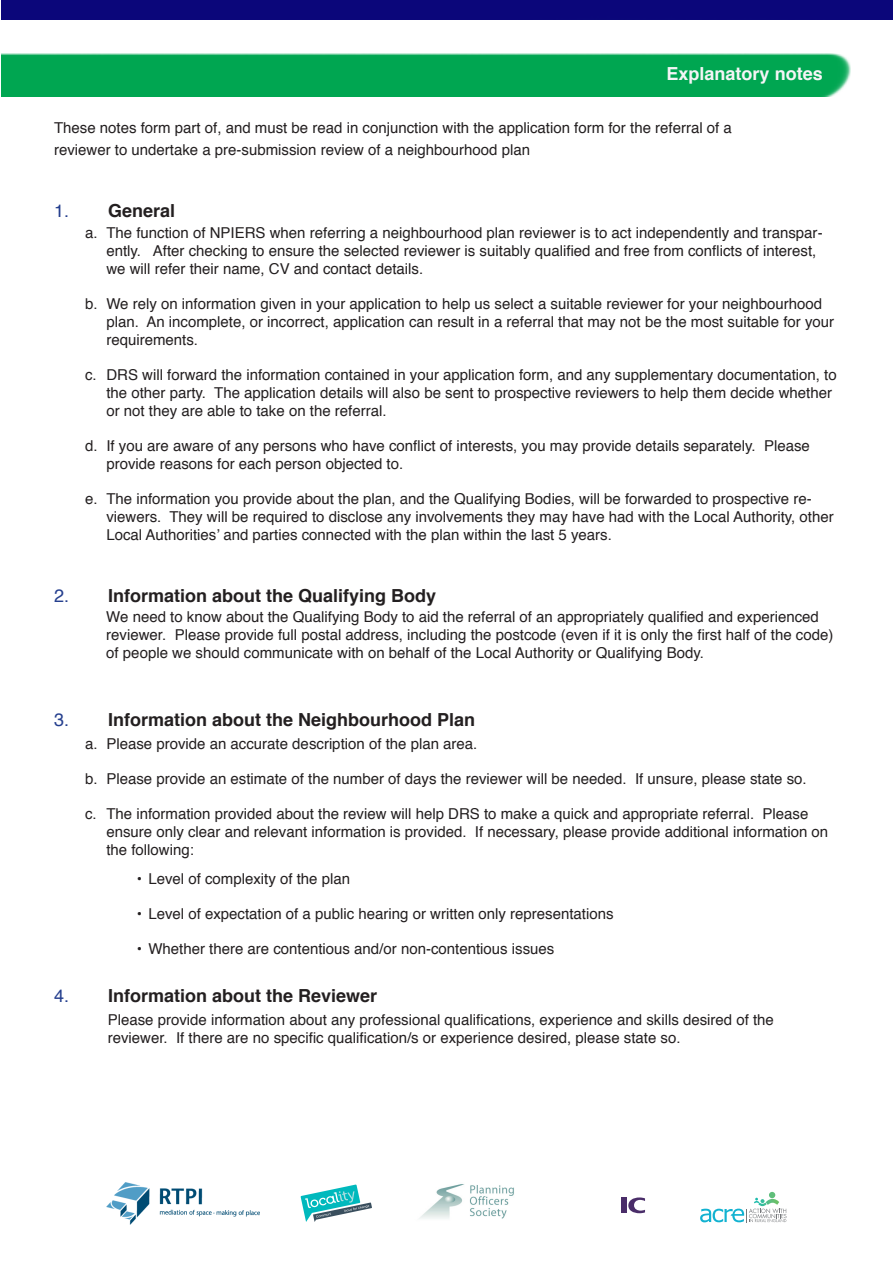
<style>
.page{position:relative;width:893px;height:1263px;background:#fff}
.page>*{position:absolute;margin:0;border:0;box-sizing:border-box;transform-origin:0 0}
.t1{font:700 18px "Helvetica";color:#231f20}
.t2{font:700 18px "Helvetica";color:#f5f5f6}
.t3{font:15px/18px "Helvetica";color:#231f20}
.s1{font-weight:400;color:#253f8e}
</style>
<div class="page">
<div style="left:2px;top:53px;width:848px;height:44px;background:#00a651"></div>
<div style="left:2px;top:0;width:891px;height:20px;background:#0b067a"></div>
<img style="left:106px;top:1183px;width:154px;height:41px">
<svg style="left:700px;top:1192px;width:86px;height:30px"></svg>
<svg style="left:301px;top:1184px;width:71px;height:38px"></svg>
<svg style="left:628px;top:1197px;width:17px;height:16px"></svg>
<div style="left:621px;top:1198px;width:6px;height:15px;background:#4a2d69"></div>
<img style="left:419px;top:1184px;width:95px;height:35px">
<p class="t2" style="left:667px;top:59px;width:158px">Explanatory notes</p>
<p class="t3" style="left:54px;top:119px;width:679px">These notes form part of, and must be read in conjunction with the application form for the referral of a</p>
<p class="t3" style="left:54px;top:141px;width:478px">reviewer to undertake a pre-submission review of a neighbourhood plan</p>
<p class="t1" style="left:54px;top:196px;width:123px"><span class="s1">1.</span> General</p>
<p class="t3" style="left:106px;top:224px;width:718px;text-indent:-21px">a. The function of NPIERS when referring a neighbourhood plan reviewer is to act independently and transpar&shy;ently. After checking to ensure the selected reviewer is suitably qualified and free from conflicts of interest, we will refer their name, CV and contact details.</p>
<p class="t3" style="left:106px;top:295px;width:729px;text-indent:-21px">b. We rely on information given in your application to help us select a suitable reviewer for your neighbourhood plan. An incomplete, or incorrect, application can result in a referral that may not be the most suitable for your requirements.</p>
<p class="t3" style="left:106px;top:366px;width:732px;text-indent:-21px">c. DRS will forward the information contained in your application form, and any supplementary documentation, to the other party. The application details will also be sent to prospective reviewers to help them decide whether or not they are able to take on the referral.</p>
<p class="t3" style="left:106px;top:437px;width:705px;text-indent:-21px">d. If you are aware of any persons who have conflict of interests, you may provide details separately. Please provide reasons for each person objected to.</p>
<p class="t3" style="left:106px;top:490px;width:729px;text-indent:-21px">e. The information you provide about the plan, and the Qualifying Bodies, will be forwarded to prospective re&shy;viewers. They will be required to disclose any involvements they may have had with the Local Authority, other<br>Local Authorities’ and parties connected with the plan within the last 5 years.</p>
<p class="t1" style="left:54px;top:581px;width:384px"><span class="s1">2.</span> Information about the Qualifying Body</p>
<p class="t3" style="left:106px;top:608px;width:729px">We need to know about the Qualifying Body to aid the referral of an appropriately qualified and experienced reviewer. Please provide full postal address, including the postcode (even if it is only the first half of the code) of people we should communicate with on behalf of the Local Authority or Qualifying Body.</p>
<p class="t1" style="left:54px;top:705px;width:423px"><span class="s1">3.</span> Information about the Neighbourhood Plan</p>
<p class="t3" style="left:85px;top:735px;width:394px">a. Please provide an accurate description of the plan area.</p>
<p class="t3" style="left:85px;top:770px;width:723px">b. Please provide an estimate of the number of days the reviewer will be needed. If unsure, please state so.</p>
<p class="t3" style="left:106px;top:805px;width:723px;text-indent:-21px">c. The information provided about the review will help DRS to make a quick and appropriate referral. Please ensure only clear and relevant information is provided. If necessary, please provide additional information on the following:</p>
<p class="t3" style="left:137px;top:870px;width:215px">• Level of complexity of the plan</p>
<p class="t3" style="left:137px;top:905px;width:478px">• Level of expectation of a public hearing or written only representations</p>
<p class="t3" style="left:137px;top:940px;width:419px">• Whether there are contentious and/or non-contentious issues</p>
<p class="t1" style="left:54px;top:981px;width:325px"><span class="s1">4.</span> Information about the Reviewer</p>
<p class="t3" style="left:108px;top:1011px;width:668px">Please provide information about any professional qualifications, experience and skills desired of the</p>
<p class="t3" style="left:108px;top:1029px;width:574px">reviewer. If there are no specific qualification/s or experience desired, please state so.</p>
</div>
